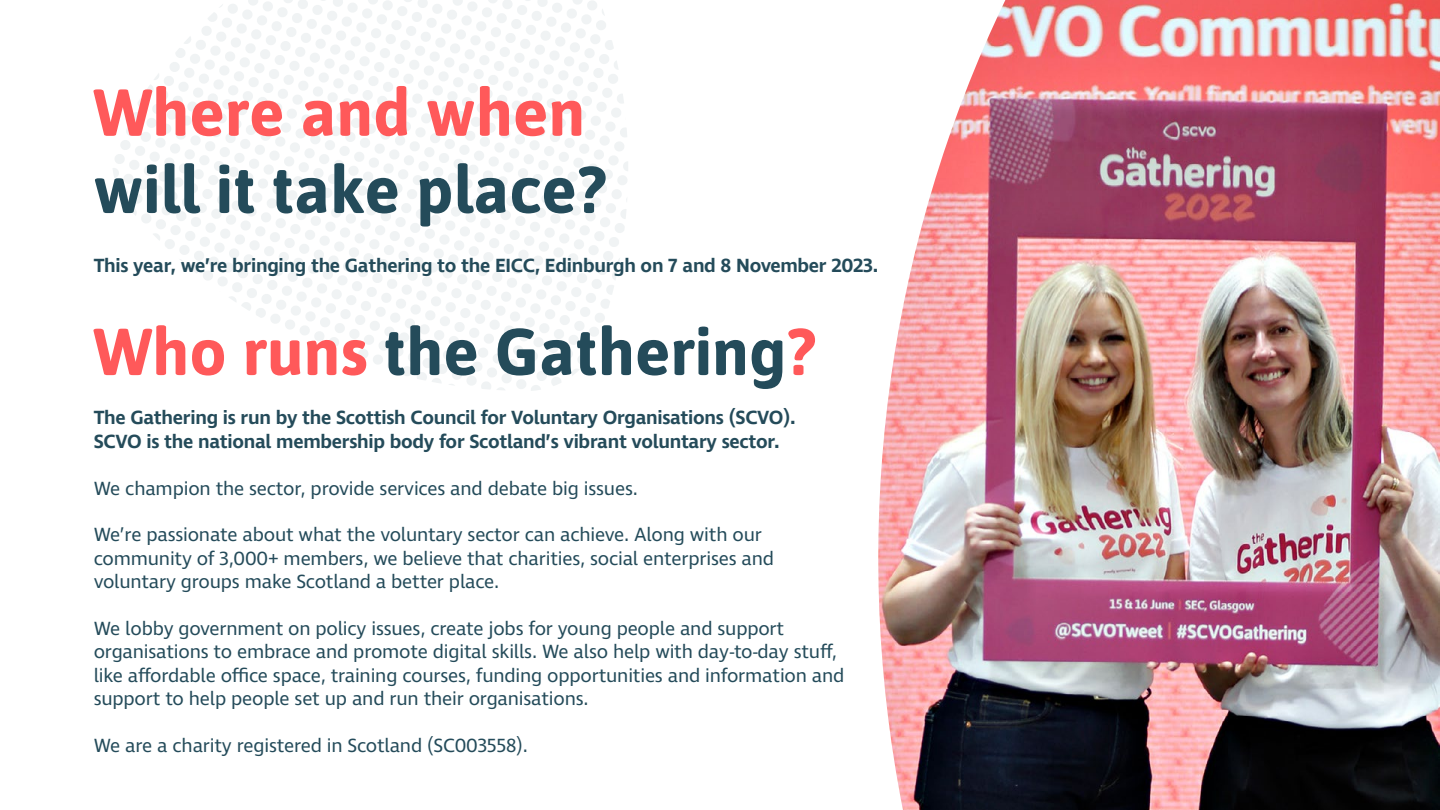
<style>
.page{position:relative;width:1440px;height:810px;background:#fff}
.page>*{position:absolute;margin:0;border:0;box-sizing:border-box;transform-origin:0 0}
.t1{font:700 66px "Asap";color:#244b5a}
.t2{font:700 66px "Asap";color:#ff595a}
.t3{font:19.5px/23.4px "Ingra";letter-spacing:-.01em;color:#244b5a}
.t4{font:600 19.5px/23.4px "Ingra";letter-spacing:-.015em;color:#244b5a}
.s1{color:#ff595a}
</style>
<div class="page">
<svg style="left:113px;top:0;width:515px;height:391px"></svg>
<img style="left:878px;top:0;width:562px;height:810px">
<h1 class="t2" style="left:94px;top:66px;width:493px">Where and when</h1>
<h1 class="t1" style="left:94px;top:143px;width:514px">will it take place?</h1>
<p class="t4" style="left:94px;top:255px;width:786px">This year, we’re bringing the Gathering to the EICC, Edinburgh on 7 and 8 November 2023.</p>
<h1 class="t1" style="left:94px;top:305px;width:723px"><span class="s1">Who runs</span> the Gathering<span class="s1">?</span></h1>
<p class="t4" style="left:94px;top:407px;width:704px">The Gathering is run by the Scottish Council for Voluntary Organisations (SCVO).<br>SCVO is the national membership body for Scotland’s vibrant voluntary sector.</p>
<p class="t3" style="left:94px;top:477px;width:546px">We champion the sector, provide services and debate big issues.</p>
<p class="t3" style="left:94px;top:524px;width:682px">We’re passionate about what the voluntary sector can achieve. Along with our community of 3,000+ members, we believe that charities, social enterprises and voluntary groups make Scotland a better place.</p>
<p class="t3" style="left:94px;top:618px;width:752px">We lobby government on policy issues, create jobs for young people and support organisations to embrace and promote digital skills. We also help with day-to-day stuff, like affordable office space, training courses, funding opportunities and information and support to help people set up and run their organisations.</p>
<p class="t3" style="left:94px;top:735px;width:436px">We are a charity registered in Scotland (SC003558).</p>
</div>
